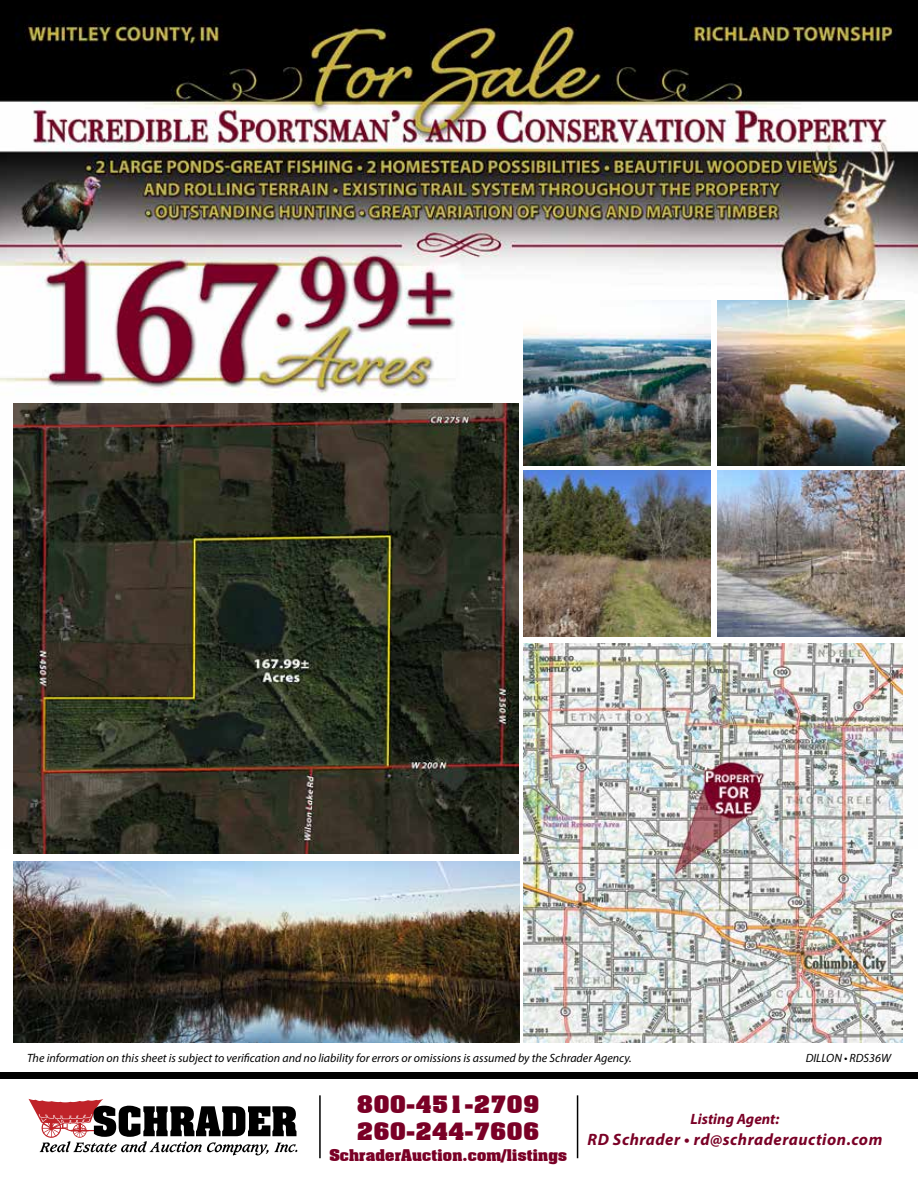
<style>
.page{position:relative;width:918px;height:1188px;background:#fff}
.page>*{position:absolute;margin:0;border:0;box-sizing:border-box;transform-origin:0 0}
.t1{font:700 23.25px/27px "Aachen BT";letter-spacing:-.025em;color:#7a0026;scale:1.1 1}
.t2{font:italic 700 16.5px "Myriad Pro";letter-spacing:.03em;color:#7a0026}
.t3{font:700 15.75px "Aachen BT";letter-spacing:-.025em;color:#7a0026;scale:1.1 1}
.t4{font:italic 700 15px "Myriad Pro";color:#7a0026}
.t5{font:italic 12px "Myriad Pro";color:#000}
</style>
<div class="page">
<img style="left:0;top:0;width:918px;height:848px">
<img style="left:14px;top:403px;width:505px;height:450px">
<img style="left:524px;top:644px;width:379px;height:398px">
<img style="left:524px;top:300px;width:187px;height:165px">
<img style="left:14px;top:862px;width:505px;height:180px">
<img style="left:718px;top:300px;width:186px;height:165px">
<svg style="left:29px;top:1099px;width:268px;height:56px"></svg>
<div style="left:0;top:1072px;width:918px;height:7px;background:#000"></div>
<hr style="left:319px;top:1095px;width:2px;height:63px;background:#000">
<hr style="left:577px;top:1095px;width:1px;height:63px;background:#000">
<img style="left:524px;top:471px;width:187px;height:165px">
<img style="left:718px;top:471px;width:186px;height:165px">
<p class="t5" style="left:27px;top:1051px;width:606px">The information on this sheet is subject to verification and no liability for errors or omissions is assumed by the Schrader Agency.</p>
<p class="t5" style="left:806px;top:1051px;width:87px">DILLON • RDS36W</p>
<h1 class="t1" style="left:357px;top:1091px;width:168px">800-451-2709<br>260-244-7606</h1>
<h3 class="t3" style="left:329px;top:1145px;width:218px">SchraderAuction.com/listings</h3>
<p class="t4" style="left:691px;top:1109px;width:90px">Listing Agent:</p>
<h2 class="t2" style="left:588px;top:1128px;width:296px">RD Schrader • rd@schraderauction.com</h2>
</div>
